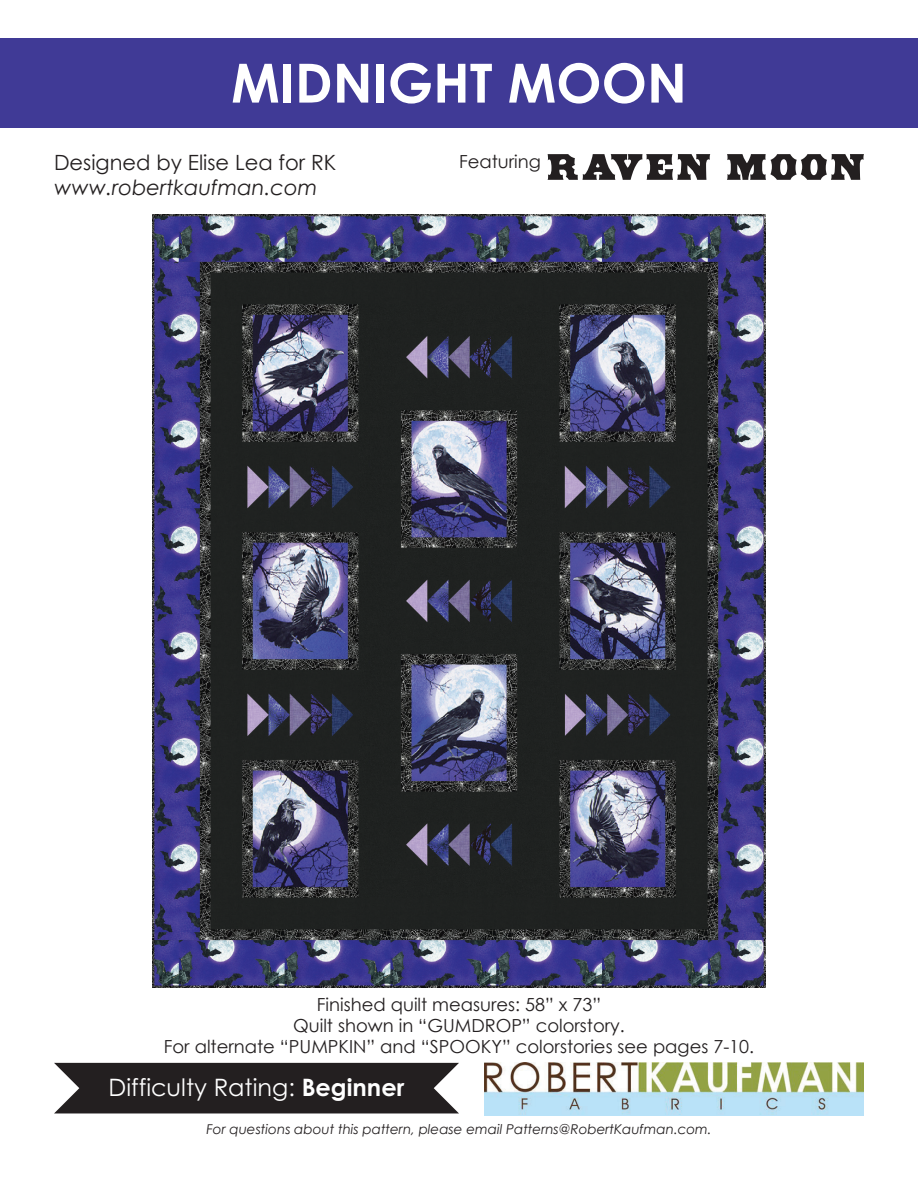
<style>
.page{position:relative;width:918px;height:1188px;background:#fff}
.page>*{position:absolute;margin:0;border:0;box-sizing:border-box;transform-origin:0 0}
.t1{font:700 67.5px "Century Gothic";color:#fff}
.t2{font:700 54px "Century Gothic";color:#fff}
.t3{font:24px "Century Gothic";color:#fff}
.t4{font:21px "Century Gothic";color:#231f20}
.t5{font:italic 21px "Century Gothic";color:#231f20}
.t6{font:18px/21px "Century Gothic";color:#231f20;text-align:center}
.t7{font:italic 13.5px "Century Gothic";color:#231f20}
.s1{font-weight:700}
</style>
<div class="page">
<div style="left:54px;top:1063px;width:405px;height:50px;background:#231f20"></div>
<div style="left:0;top:38px;width:918px;height:90px;background:#403a96"></div>
<img style="left:484px;top:1063px;width:379px;height:52px">
<svg style="left:548px;top:154px;width:162px;height:26px"></svg>
<svg style="left:727px;top:154px;width:137px;height:26px"></svg>
<img style="left:152px;top:215px;width:614px;height:772px">
<h1 class="t1" style="left:290px;top:27px;width:334px">Just Kisses</h1>
<h2 class="t2" style="left:231px;top:42px;width:457px">MIDNIGHT MOON</h2>
<p class="t4" style="left:54px;top:148px;width:284px">Designed by Elise Lea for RK</p>
<p class="t5" style="left:54px;top:173px;width:265px">www.robertkaufman.com</p>
<p class="t6" style="left:459px;top:150px;width:83px">Featuring</p>
<p class="t6" style="left:164px;top:993px;width:592px">Finished quilt measures: 58” x 73”<br>Quilt shown in “GUMDROP” colorstory.<br>For alternate “PUMPKIN” and “SPOOKY” colorstories see pages 7-10.</p>
<h3 class="t3" style="left:109px;top:1070px;width:297px">Difficulty Rating: <span class="s1">Beginner</span></h3>
<p class="t7" style="left:206px;top:1120px;width:507px">For questions about this pattern, please email Patterns@RobertKaufman.com.</p>
</div>
